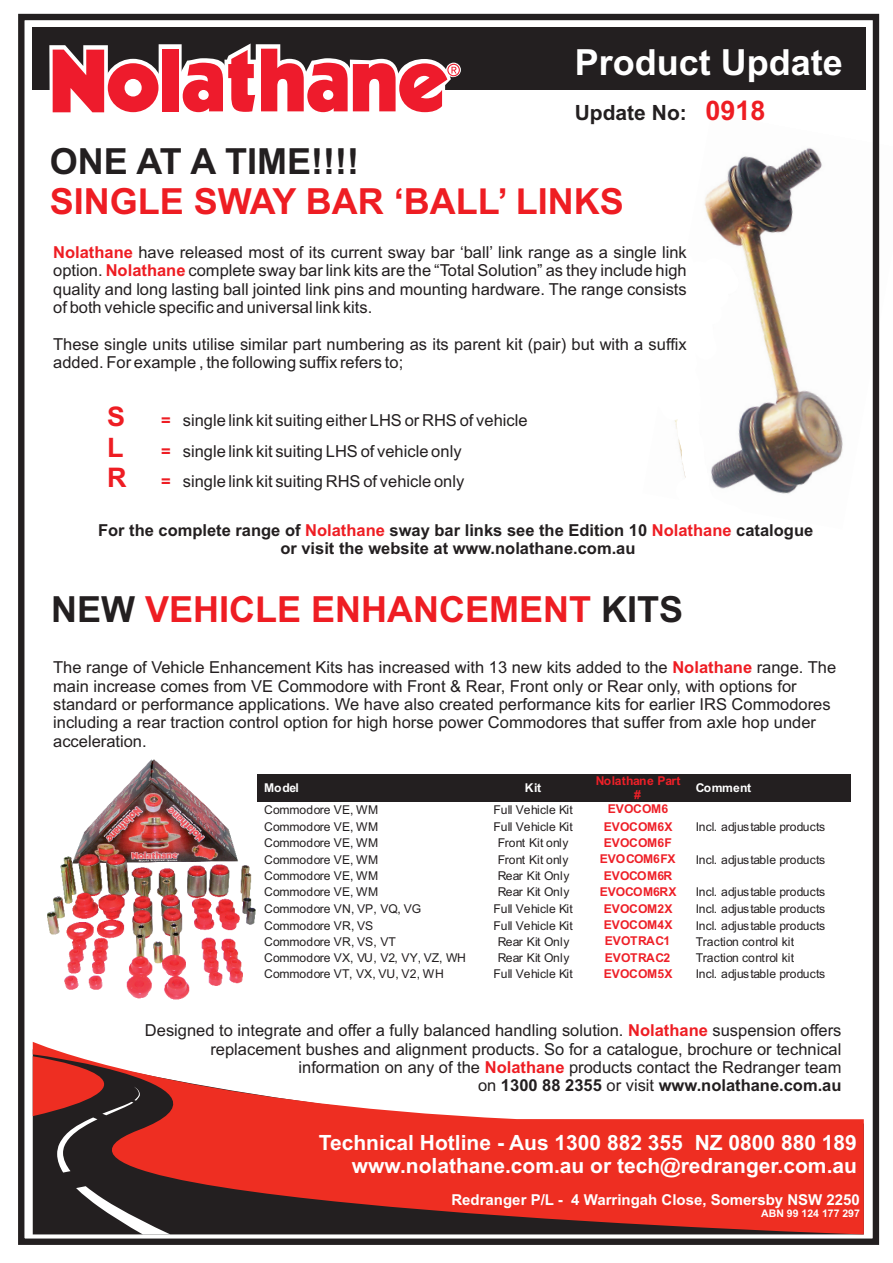
<style>
.page{position:relative;width:893px;height:1263px;background:#fff}
.page>*{position:absolute;margin:0;border:0;box-sizing:border-box;transform-origin:0 0}
.t1{font:700 36px "Arial";color:#ee1d23}
.t2{font:700 36px "Arial";color:#231f20}
.t3{font:700 36px "Arial";color:#fff}
.t4{font:700 27px "Arial";color:#ee1d23}
.t5{font:700 21px/23.4px "Arial";color:#fff;text-align:right}
.t6{font:700 21px "Arial";color:#231f20}
.t7{font:16.5px/18.5px "Arial";color:#231f20}
.t8{font:700 16.5px/18.5px "Arial";color:#231f20;text-align:center}
.t9{font:700 16.5px "Arial";color:#ee1d23}
.t10{font:700 15px "Arial";color:#fff}
.t11{font:12.15px "Arial";color:#231f20}
.t12{font:700 12.15px/14.1px "Arial";color:#ee2028;text-align:center}
.t13{font:700 12.15px "Arial";letter-spacing:-.015em;color:#fff}
.t14{font:700 10.5px "Arial";color:#fff}
.s1{font-weight:700;color:#ee1d23}
.s2{color:#ee1d23}
.s3{color:#231f20}
.s4{font-weight:700}
</style>
<div class="page">
<img style="left:674px;top:113px;width:206px;height:416px">
<div style="left:18px;top:14px;width:861px;height:1231px;border:6px solid #231f20"></div>
<div style="left:32px;top:28px;width:833px;height:62px;background:#231f20"></div>
<svg style="left:49px;top:43px;width:411px;height:70px"></svg>
<svg style="left:18px;top:1042px;width:846px;height:192px;fill:#ee2e22"></svg>
<svg style="left:57px;top:1086px;width:113px;height:148px;background:#593332"></svg>
<img style="left:48px;top:759px;width:207px;height:240px">
<div style="left:257px;top:774px;width:221px;height:7px;background:#231f20"></div>
<div style="left:257px;top:781px;width:7px;height:14px;background:#231f20"></div>
<div style="left:471px;top:781px;width:7px;height:14px;background:#231f20"></div>
<div style="left:257px;top:795px;width:221px;height:6px;background:#231f20"></div>
<div style="left:264px;top:781px;width:207px;height:14px;background:#231f20"></div>
<div style="left:478px;top:774px;width:110px;height:7px;background:#231f20"></div>
<div style="left:478px;top:781px;width:7px;height:14px;background:#231f20"></div>
<div style="left:580px;top:781px;width:8px;height:14px;background:#231f20"></div>
<div style="left:478px;top:795px;width:110px;height:6px;background:#231f20"></div>
<div style="left:485px;top:781px;width:95px;height:14px;background:#231f20"></div>
<div style="left:588px;top:774px;width:7px;height:27px;background:#231f20"></div>
<div style="left:682px;top:774px;width:7px;height:27px;background:#231f20"></div>
<div style="left:595px;top:774px;width:87px;height:14px;background:#231f20"></div>
<div style="left:595px;top:788px;width:87px;height:13px;background:#231f20"></div>
<div style="left:689px;top:774px;width:161px;height:7px;background:#231f20"></div>
<div style="left:689px;top:781px;width:7px;height:14px;background:#231f20"></div>
<div style="left:843px;top:781px;width:7px;height:14px;background:#231f20"></div>
<div style="left:689px;top:795px;width:161px;height:6px;background:#231f20"></div>
<div style="left:696px;top:781px;width:147px;height:14px;background:#231f20"></div>
<h1 class="t3" style="left:575px;top:48px;width:270px">Product Update</h1>
<p class="t6" style="left:575px;top:105px;width:113px">Update No:</p>
<h2 class="t4" style="left:705px;top:101px;width:62px">0918</h2>
<h1 class="t2" style="left:50px;top:148px;width:311px">ONE AT A TIME!!!!</h1>
<h1 class="t1" style="left:50px;top:188px;width:576px">SINGLE SWAY BAR ‘BALL’ LINKS</h1>
<p class="t7" style="left:53px;top:244px;width:635px"><span class="s1">Nolathane</span> have released most of its current sway bar ‘ball’ link range as a single link option. <span class="s1">Nolathane</span> complete sway bar link kits are the “Total Solution” as they include high</p>
<p class="t7" style="left:53px;top:281px;width:635px">quality and long lasting ball jointed link pins and mounting hardware. The range consists of both vehicle specific and universal link kits.</p>
<p class="t7" style="left:53px;top:336px;width:635px">These single units utilise similar part numbering as its parent kit (pair) but with a suffix added. For example , the following suffix refers to;</p>
<h2 class="t4" style="left:107px;top:407px;width:20px">S</h2>
<p class="t9" style="left:161px;top:414px;width:11px">=</p>
<h2 class="t4" style="left:107px;top:437px;width:18px">L</h2>
<p class="t9" style="left:161px;top:445px;width:11px">=</p>
<h2 class="t4" style="left:107px;top:467px;width:21px">R</h2>
<p class="t9" style="left:161px;top:475px;width:11px">=</p>
<p class="t7" style="left:183px;top:413px;width:346px">single link kit suiting either LHS or RHS of vehicle</p>
<p class="t7" style="left:183px;top:437px;width:283px;line-height:30.2px">single link kit suiting LHS of vehicle only single link kit suiting RHS of vehicle only</p>
<p class="t8" style="left:98px;top:522px;width:717px">For the complete range of <span class="s2">Nolathane</span> sway bar links see the Edition 10 <span class="s2">Nolathane</span> catalogue or visit the website at www.nolathane.com.au</p>
<h1 class="t1" style="left:51px;top:596px;width:634px"><span class="s3">NEW</span> VEHICLE ENHANCEMENT <span class="s3">KITS</span></h1>
<p class="t7" style="left:53px;top:660px;width:785px">The range of Vehicle Enhancement Kits has increased with 13 new kits added to the <span class="s1">Nolathane</span> range. The main increase comes from VE Commodore with Front &amp; Rear, Front only or Rear only, with options for standard or performance applications. We have also created performance kits for earlier IRS Commodores including a rear traction control option for high horse power Commodores that suffer from axle hop under acceleration.</p>
<p class="t13" style="left:264px;top:783px;width:36px">Model</p>
<p class="t13" style="left:525px;top:783px;width:18px">Kit</p>
<p class="t12" style="left:596px;top:775px;width:86px">Nolathane Part #</p>
<p class="t13" style="left:696px;top:783px;width:57px">Comment</p>
<p class="t11" style="left:264px;top:806px;width:116px">Commodore VE, WM</p>
<p class="t11" style="left:494px;top:806px;width:81px">Full Vehicle Kit</p>
<p class="t12" style="left:608px;top:803px;width:62px">EVOCOM6</p>
<p class="t11" style="left:264px;top:822px;width:116px">Commodore VE, WM</p>
<p class="t11" style="left:494px;top:822px;width:81px">Full Vehicle Kit</p>
<p class="t12" style="left:604px;top:820px;width:70px">EVOCOM6X</p>
<p class="t11" style="left:696px;top:822px;width:131px">Incl. adjustable products</p>
<p class="t11" style="left:264px;top:838px;width:116px">Commodore VE, WM</p>
<p class="t11" style="left:498px;top:838px;width:72px">Front Kit only</p>
<p class="t12" style="left:604px;top:837px;width:70px">EVOCOM6F</p>
<p class="t11" style="left:264px;top:855px;width:116px">Commodore VE, WM</p>
<p class="t11" style="left:498px;top:855px;width:72px">Front Kit only</p>
<p class="t12" style="left:600px;top:853px;width:77px">EVOCOM6FX</p>
<p class="t11" style="left:696px;top:855px;width:131px">Incl. adjustable products</p>
<p class="t11" style="left:264px;top:871px;width:116px">Commodore VE, WM</p>
<p class="t11" style="left:498px;top:871px;width:73px">Rear Kit Only</p>
<p class="t12" style="left:604px;top:870px;width:70px">EVOCOM6R</p>
<p class="t11" style="left:264px;top:888px;width:116px">Commodore VE, WM</p>
<p class="t11" style="left:498px;top:888px;width:73px">Rear Kit Only</p>
<p class="t12" style="left:600px;top:886px;width:78px">EVOCOM6RX</p>
<p class="t11" style="left:696px;top:888px;width:131px">Incl. adjustable products</p>
<p class="t11" style="left:264px;top:904px;width:159px">Commodore VN, VP, VQ, VG</p>
<p class="t11" style="left:494px;top:904px;width:81px">Full Vehicle Kit</p>
<p class="t12" style="left:604px;top:902px;width:70px">EVOCOM2X</p>
<p class="t11" style="left:696px;top:904px;width:131px">Incl. adjustable products</p>
<p class="t11" style="left:264px;top:921px;width:111px">Commodore VR, VS</p>
<p class="t11" style="left:494px;top:921px;width:81px">Full Vehicle Kit</p>
<p class="t12" style="left:604px;top:919px;width:70px">EVOCOM4X</p>
<p class="t11" style="left:696px;top:921px;width:131px">Incl. adjustable products</p>
<p class="t11" style="left:264px;top:937px;width:133px">Commodore VR, VS, VT</p>
<p class="t11" style="left:498px;top:937px;width:73px">Rear Kit Only</p>
<p class="t12" style="left:605px;top:935px;width:67px">EVOTRAC1</p>
<p class="t11" style="left:696px;top:937px;width:100px">Traction control kit</p>
<p class="t11" style="left:264px;top:953px;width:203px">Commodore VX, VU, V2, VY, VZ, WH</p>
<p class="t11" style="left:498px;top:953px;width:73px">Rear Kit Only</p>
<p class="t12" style="left:605px;top:952px;width:67px">EVOTRAC2</p>
<p class="t11" style="left:696px;top:953px;width:100px">Traction control kit</p>
<p class="t11" style="left:264px;top:970px;width:181px">Commodore VT, VX, VU, V2, WH</p>
<p class="t11" style="left:494px;top:970px;width:81px">Full Vehicle Kit</p>
<p class="t12" style="left:604px;top:968px;width:70px">EVOCOM5X</p>
<p class="t11" style="left:696px;top:970px;width:131px">Incl. adjustable products</p>
<p class="t7" style="left:145px;top:1023px;width:698px;text-align:right">Designed to integrate and offer a fully balanced handling solution. <span class="s1">Nolathane</span> suspension offers replacement bushes and alignment products. So for a catalogue, brochure or technical information on any of the <span class="s1">Nolathane</span> products contact the Redranger team<br>on <span class="s4">1300 88 2355</span> or visit <span class="s4">www.nolathane.com.au</span></p>
<p class="t5" style="left:319px;top:1133px;width:540px">Technical Hotline - Aus 1300 882 355 NZ 0800 880 189 www.nolathane.com.au or tech@redranger.com.au</p>
<p class="t10" style="left:451px;top:1194px;width:410px">Redranger P/L - 4 Warringah Close, Somersby NSW 2250</p>
<p class="t14" style="left:761px;top:1210px;width:100px">ABN 99 124 177 297</p>
</div>
